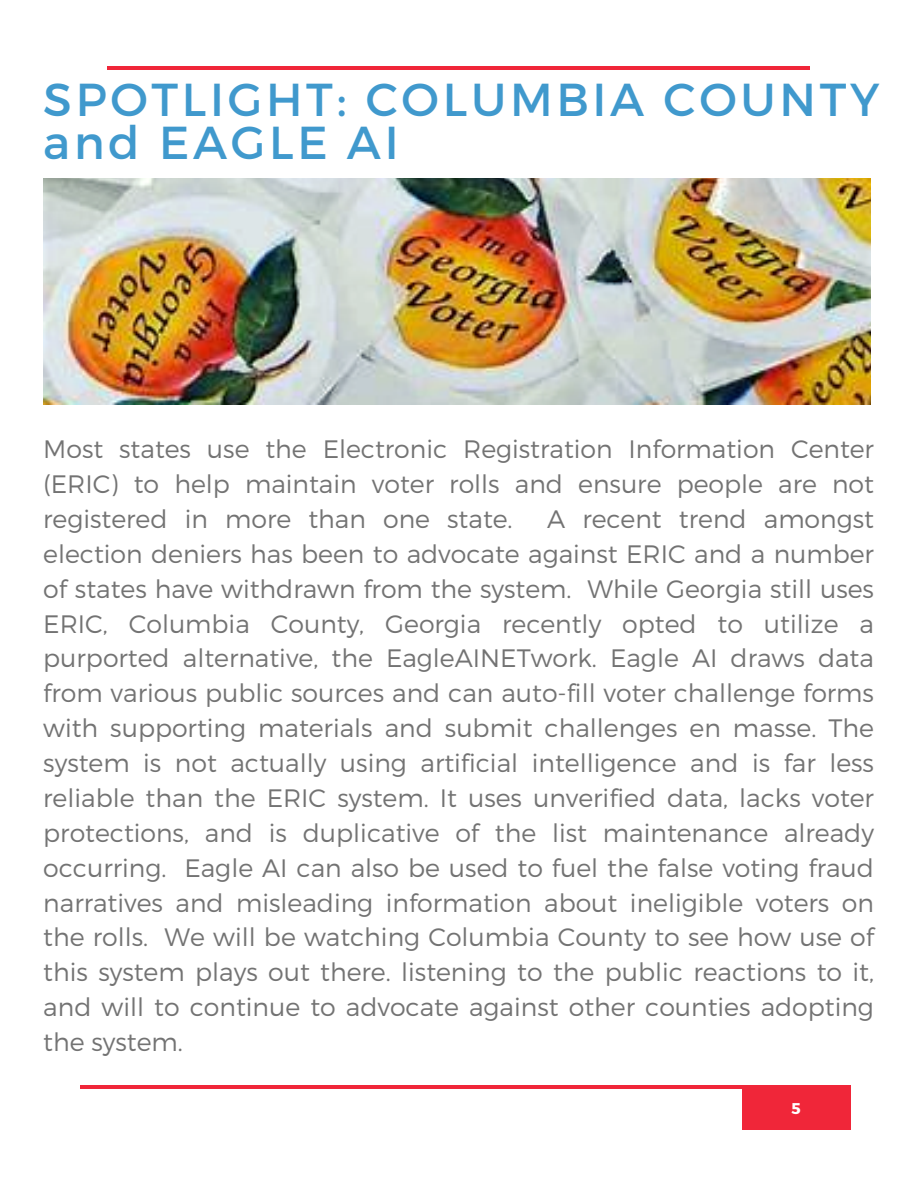
<style>
.page{position:relative;width:918px;height:1188px;background:#fff}
.page>*{position:absolute;margin:0;border:0;box-sizing:border-box;transform-origin:0 0}
.t1{font:46.2px/42.8px "Montserrat";letter-spacing:.08em;color:#4099cd}
.t2{font:300 25.2px/34.8px "Montserrat";color:#737373;text-align:justify}
.t3{font:700 15.6px "Montserrat";color:#fff}
</style>
<div class="page">
<hr style="left:107px;top:67px;width:703px;height:3px;background:#f02639">
<div style="left:743px;top:1085px;width:108px;height:44px;background:#f02639"></div>
<hr style="left:81px;top:1085px;width:770px;height:4px;background:#f02639">
<img style="left:43px;top:178px;width:828px;height:227px">
<p class="t1" style="left:43px;top:76px;width:838px">SPOTLIGHT: COLUMBIA COUNTY and EAGLE AI</p>
<p class="t2" style="left:43px;top:431px;width:832px">Most states use the Electronic Registration Information Center (ERIC) to help maintain voter rolls and ensure people are not registered in more than one state.</p>
<p class="t2" style="left:43px;top:500px;width:832px;text-indent:504px">A recent trend amongst election deniers has been to advocate against ERIC and a number of states have withdrawn from the system. While Georgia still uses ERIC, Columbia County, Georgia recently opted to utilize a purported alternative, the EagleAINETwork. Eagle AI draws data from various public sources and can auto-fill voter challenge forms with supporting materials and submit challenges en masse. The system is not actually using artificial intelligence and is far less reliable than the ERIC system. It uses unverified data, lacks voter protections, and is duplicative of the list maintenance already occurring. Eagle AI can also be used to fuel the false voting fraud narratives and misleading information about ineligible voters on the rolls. We will be watching Columbia County to see how use of this system plays out there. listening to the public reactions to it, and will to continue to advocate against other counties adopting the system.</p>
<p class="t3" style="left:791px;top:1099px;width:11px">5</p>
</div>
